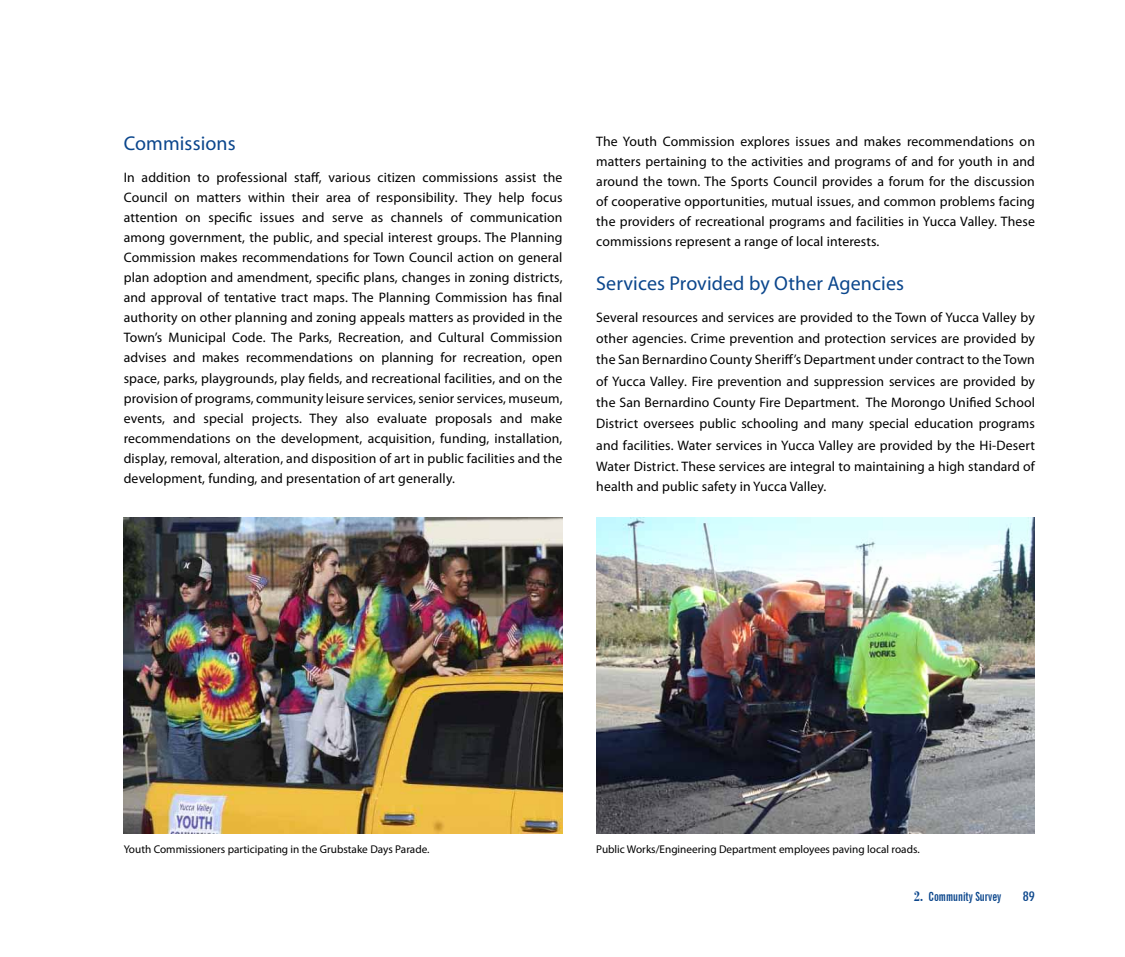
<style>
.page{position:relative;width:1125px;height:957px;background:#fff}
.page>*{position:absolute;margin:0;border:0;box-sizing:border-box;transform-origin:0 0}
.t1{font:20px "Myriad Pro";letter-spacing:.005em;color:#0b468c}
.t2{font:13.75px/20px "Myriad Pro";letter-spacing:.01em;color:#000;text-align:justify}
.t3{font:500 condensed 13.12px "Futura BT";color:#0b468c;scale:1.2 1}
.t4{font:700 extra-condensed 12.5px "News Gothic BT";color:#0b468c}
.t5{font:11.25px "Myriad Pro";color:#000}
.s1{font-family:"Bodoni BT";font-stretch:condensed;font-size:15px}
</style>
<div class="page">
<img style="left:124px;top:518px;width:438px;height:314px">
<img style="left:596px;top:518px;width:439px;height:314px">
<h1 class="t1" style="left:124px;top:131px;width:113px">Commissions</h1>
<p class="t2" style="left:124px;top:167px;width:440px">In addition to professional staff, various citizen commissions assist the Council on matters within their area of responsibility. They help focus attention on specific issues and serve as channels of communication among government, the public, and special interest groups. The Planning Commission makes recommendations for Town Council action on general plan adoption and amendment, specific plans, changes in zoning districts, and approval of tentative tract maps. The Planning Commission has final authority on other planning and zoning appeals matters as provided in the Town’s Municipal Code. The Parks, Recreation, and Cultural Commission advises and makes recommendations on planning for recreation, open space, parks, playgrounds, play fields, and recreational facilities, and on the provision of programs, community leisure services, senior services, museum, events, and special projects. They also evaluate proposals and make recommendations on the development, acquisition, funding, installation, display, removal, alteration, and disposition of art in public facilities and the development, funding, and presentation of art generally.</p>
<p class="t2" style="left:596px;top:131px;width:440px">The Youth Commission explores issues and makes recommendations on matters pertaining to the activities and programs of and for youth in and around the town. The Sports Council provides a forum for the discussion of cooperative opportunities, mutual issues, and common problems facing the providers of recreational programs and facilities in Yucca Valley. These commissions represent a range of local interests.</p>
<h1 class="t1" style="left:596px;top:271px;width:309px">Services Provided by Other Agencies</h1>
<p class="t2" style="left:596px;top:306px;width:440px;line-height:21.2px">Several resources and services are provided to the Town of Yucca Valley by other agencies. Crime prevention and protection services are provided by the San Bernardino County Sheriff’s Department under contract to the Town of Yucca Valley. Fire prevention and suppression services are provided by the San Bernardino County Fire Department. The Morongo Unified School District oversees public schooling and many special education programs and facilities. Water services in Yucca Valley are provided by the Hi-Desert Water District. These services are integral to maintaining a high standard of</p>
<p class="t2" style="left:596px;top:476px;width:232px">health and public safety in Yucca Valley.</p>
<p class="t5" style="left:124px;top:841px;width:307px">Youth Commissioners participating in the Grubstake Days Parade.</p>
<p class="t5" style="left:596px;top:841px;width:325px">Public Works/Engineering Department employees paving local roads.</p>
<p class="t4" style="left:914px;top:888px;width:89px"><span class="s1">2.</span> Community Survey</p>
<p class="t3" style="left:1023px;top:887px;width:12px">89</p>
</div>
